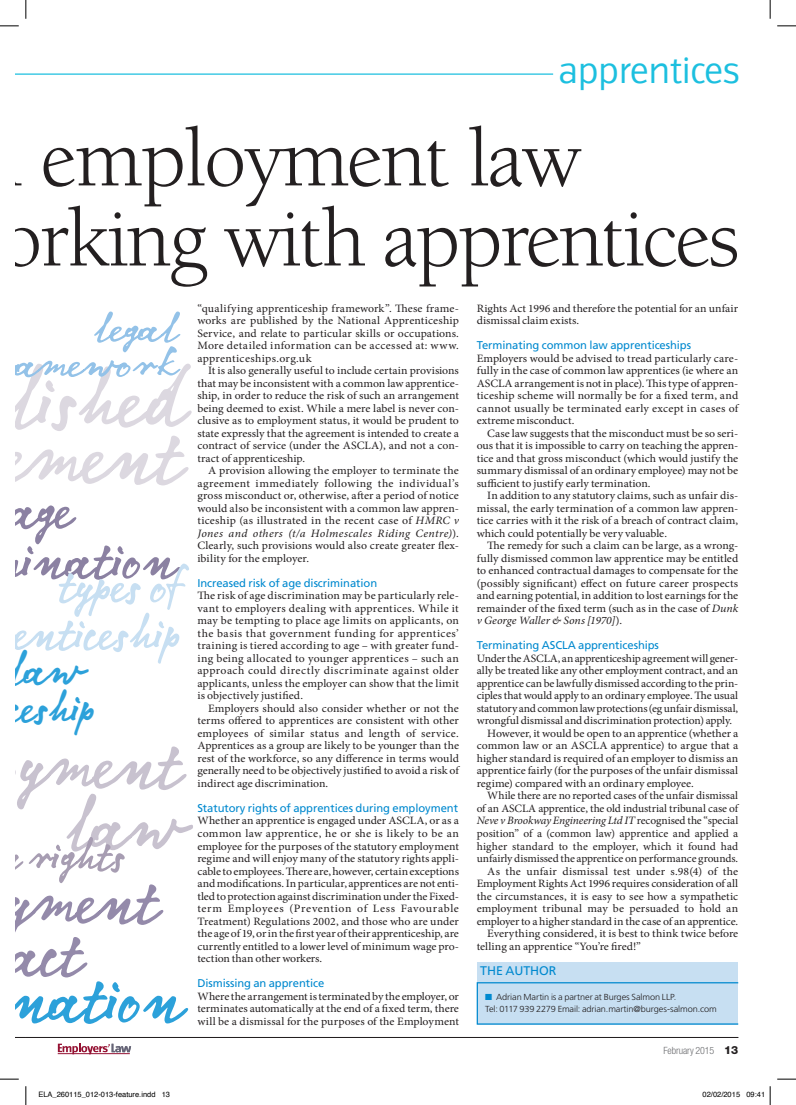
<style>
.page{position:relative;width:796px;height:1105px;background:#fff}
.page>*{position:absolute;margin:0;border:0;box-sizing:border-box;transform-origin:0 0}
.t1{font:85px/80px "Berkeley Std";letter-spacing:-.03em;color:#231f20}
.t2{font:47.5px/37.5px "Notec LT Pro";letter-spacing:-.01em;color:#2ca1da}
.t3{font:35px "Turmino";letter-spacing:.005em;color:#1cbfdf}
.t4{font:12.5px "Frutiger LT Pro";letter-spacing:-.005em;color:#0089cf}
.t5{font:11.25px/12.5px "Minion Pro";color:#231f20;text-align:justify;scale:1.05 1}
.t6{font:11.25px "Minion Pro";color:#231f20}
.t7{font:11.25px "Frutiger LT Pro";letter-spacing:-.005em;color:#0089cf}
.t8{font:11.25px "Minion Pro";letter-spacing:-.02em;color:#231f20;scale:1.05 1}
.t9{font:italic 11.25px "Minion Pro";letter-spacing:-.015em;color:#231f20}
.t10{font:11.25px "Minion Pro";letter-spacing:-.02em;color:#231f20}
.t11{font:11.25px "Minion Pro";letter-spacing:.02em;color:#231f20;scale:1.05 1}
.t12{font:300 condensed 10px "Helvetica Neue LT Pro";letter-spacing:-.01em;color:#6c6d70}
.t13{font:300 8.75px/12.5px "Frutiger LT Pro";letter-spacing:-.01em;color:#231f20;scale:1.05 1}
.t14{font:7.5px "Helvetica";color:#000}
.s1{font-style:italic}
.s2{font-style:normal}
.s3{color:#0089cf}
.s4{font-weight:800;font-stretch:normal;font-size:11.25px;color:#231f20}
</style>
<div class="page">
<svg style="left:58px;top:1043px;width:73px;height:10px"></svg>
<hr style="left:15px;top:73px;width:538px;height:2px;background:#1cbfdf">
<hr style="left:26px;top:1036px;width:712px;height:1px;background:#231f20">
<div style="left:477px;top:961px;width:260px;height:63px;background:#c7dff2"></div>
<div style="left:477px;top:981px;width:262px;height:43px;border:1px solid #0089cf"></div>
<svg style="left:15px;top:311px;width:177px;height:352px"></svg>
<svg style="left:15px;top:746px;width:178px;height:277px"></svg>
<svg style="left:0;top:25px;width:19px;height:2px"></svg>
<svg style="left:777px;top:25px;width:19px;height:2px"></svg>
<svg style="left:0;top:1078px;width:19px;height:1px"></svg>
<svg style="left:777px;top:1078px;width:19px;height:1px"></svg>
<svg style="left:25px;top:0;width:2px;height:19px"></svg>
<svg style="left:25px;top:1086px;width:2px;height:18px"></svg>
<svg style="left:769px;top:0;width:2px;height:19px"></svg>
<svg style="left:769px;top:1086px;width:2px;height:18px"></svg>
<h3 class="t3" style="left:559px;top:49px;width:183px">apprentices</h3>
<h1 class="t1" style="left:1px;top:120px;width:740px">l employment law orking with apprentices</h1>
<p class="t5" style="left:477px;top:301px;width:251px">Rights Act 1996 and therefore the potential for an unfair dismissal claim exists.</p>
<p class="t7" style="left:477px;top:338px;width:216px">Terminating common law apprenticeships</p>
<p class="t5" style="left:477px;top:351px;width:251px">Employers would be advised to tread particularly care&shy;fully in the case of common law apprentices (ie where an ASCLA arrangement is not in place). This type of appren&shy;ticeship scheme will normally be for a fixed term, and cannot usually be terminated early except in cases of extreme misconduct.</p>
<p class="t5" style="left:477px;top:426px;width:251px;text-indent:11px">Case law suggests that the misconduct must be so seri&shy;ous that it is impossible to carry on teaching the appren&shy;tice and that gross misconduct (which would justify the summary dismissal of an ordinary employee) may not be sufficient to justify early termination.</p>
<p class="t5" style="left:477px;top:489px;width:251px;text-indent:11px">In addition to any statutory claims, such as unfair dis&shy;missal, the early termination of a common law appren&shy;tice carries with it the risk of a breach of contract claim, which could potentially be very valuable.</p>
<p class="t5" style="left:477px;top:539px;width:251px;text-indent:11px">The remedy for such a claim can be large, as a wrong&shy;fully dismissed common law apprentice may be entitled to enhanced contractual damages to compensate for the (possibly significant) effect on future career prospects and earning potential, in addition to lost earnings for the remainder of the fixed term (such as in the case of <span class="s1">Dunk v George Waller &amp; Sons [1970]</span>).</p>
<p class="t7" style="left:477px;top:638px;width:184px">Terminating ASCLA apprenticeships</p>
<p class="t10" style="left:477px;top:650px;width:263px">Under the ASCLA, an apprenticeship agreement will gener-</p>
<p class="t6" style="left:477px;top:663px;width:263px">ally be treated like any other employment contract, and an</p>
<p class="t6" style="left:477px;top:675px;width:263px">apprentice can be lawfully dismissed according to the prin-</p>
<p class="t6" style="left:477px;top:688px;width:263px">ciples that would apply to an ordinary employee. The usual</p>
<p class="t6" style="left:477px;top:700px;width:263px">statutory and common law protections (eg unfair dismissal,</p>
<p class="t6" style="left:477px;top:713px;width:257px">wrongful dismissal and discrimination protection) apply.</p>
<p class="t5" style="left:487px;top:726px;width:240px">However, it would be open to an apprentice (whether a</p>
<p class="t5" style="left:477px;top:739px;width:251px">common law or an ASCLA apprentice) to argue that a</p>
<p class="t5" style="left:477px;top:751px;width:251px">higher standard is required of an employer to dismiss an</p>
<p class="t5" style="left:477px;top:764px;width:251px">apprentice fairly (for the purposes of the unfair dismissal</p>
<p class="t5" style="left:477px;top:776px;width:208px">regime) compared with an ordinary employee.</p>
<p class="t6" style="left:487px;top:788px;width:252px">While there are no reported cases of the unfair dismissal</p>
<p class="t6" style="left:477px;top:800px;width:263px">of an ASCLA apprentice, the old industrial tribunal case of</p>
<p class="t9" style="left:477px;top:812px;width:263px">Neve v Brookway Engineering Ltd IT <span class="s2">recognised the “special</span></p>
<p class="t6" style="left:477px;top:825px;width:263px">position” of a (common law) apprentice and applied a</p>
<p class="t6" style="left:477px;top:838px;width:263px">higher standard to the employer, which it found had</p>
<p class="t6" style="left:477px;top:850px;width:263px">unfairly dismissed the apprentice on performance grounds.</p>
<p class="t11" style="left:487px;top:863px;width:240px">As the unfair dismissal test under s.98(4) of the</p>
<p class="t8" style="left:477px;top:875px;width:251px">Employment Rights Act 1996 requires consideration of all</p>
<p class="t5" style="left:477px;top:889px;width:250px">the circumstances, it is easy to see how a sympathetic</p>
<p class="t5" style="left:477px;top:901px;width:251px">employment tribunal may be persuaded to hold an</p>
<p class="t8" style="left:477px;top:913px;width:251px">employer to a higher standard in the case of an apprentice.</p>
<p class="t5" style="left:487px;top:926px;width:240px">Everything considered, it is best to think twice before</p>
<p class="t5" style="left:477px;top:939px;width:158px">telling an apprentice “You’re fired!”</p>
<p class="t4" style="left:480px;top:963px;width:78px">The author</p>
<p class="t13" style="left:485px;top:990px;width:222px"><span class="s3">■</span> Adrian Martin is a partner at Burges Salmon LLP.<br>Tel: 0117 939 2279 Email: adrian.martin@burges-salmon.com</p>
<p class="t5" style="left:197px;top:301px;width:251px">“qualifying apprenticeship framework”. These frame&shy;works are published by the National Apprenticeship Service, and relate to particular skills or occupations.<br>More detailed information can be accessed at: www. apprenticeships.org.uk</p>
<p class="t5" style="left:197px;top:364px;width:251px;text-indent:11px">It is also generally useful to include certain provisions that may be inconsistent with a common law apprentice&shy;ship, in order to reduce the risk of such an arrangement being deemed to exist. While a mere label is never con&shy;clusive as to employment status, it would be prudent to state expressly that the agreement is intended to create a contract of service (under the ASCLA), and not a con&shy;tract of apprenticeship.</p>
<p class="t5" style="left:197px;top:464px;width:251px;text-indent:11px">A provision allowing the employer to terminate the agreement immediately following the individual’s gross misconduct or, otherwise, after a period of notice would also be inconsistent with a common law appren&shy;ticeship (as illustrated in the recent case of <span class="s1">HMRC v Jones and others (t/a Holmescales Riding Centre)</span>).<br>Clearly, such provisions would also create greater flex&shy;ibility for the employer.</p>
<p class="t7" style="left:197px;top:576px;width:181px">Increased risk of age discrimination</p>
<p class="t5" style="left:197px;top:589px;width:251px">The risk of age discrimination may be particularly rele&shy;vant to employers dealing with apprentices. While it may be tempting to place age limits on applicants, on the basis that government funding for apprentices’ training is tiered according to age – with greater fund&shy;ing being allocated to younger apprentices – such an approach could directly discriminate against older applicants, unless the employer can show that the limit is objectively justified.</p>
<p class="t5" style="left:197px;top:701px;width:251px;text-indent:11px">Employers should also consider whether or not the terms offered to apprentices are consistent with other employees of similar status and length of service.<br>Apprentices as a group are likely to be younger than the rest of the workforce, so any difference in terms would generally need to be objectively justified to avoid a risk of indirect age discrimination.</p>
<p class="t7" style="left:197px;top:801px;width:262px">Statutory rights of apprentices during employment</p>
<p class="t5" style="left:197px;top:814px;width:251px">Whether an apprentice is engaged under ASCLA, or as a common law apprentice, he or she is likely to be an employee for the purposes of the statutory employment regime and will enjoy many of the statutory rights appli&shy;cable to employees. There are, however, certain exceptions and modifications. In particular, apprentices are not enti&shy;tled to protection against discrimination under the Fixed&shy;term Employees (Prevention of Less Favourable Treatment) Regulations 2002, and those who are under the age of 19, or in the first year of their apprenticeship, are currently entitled to a lower level of minimum wage pro&shy;tection than other workers.</p>
<p class="t7" style="left:197px;top:976px;width:128px">Dismissing an apprentice</p>
<p class="t5" style="left:197px;top:989px;width:251px">Where the arrangement is terminated by the employer, or terminates automatically at the end of a fixed term, there will be a dismissal for the purposes of the Employment</p>
<h2 class="t2" style="left:-2px;top:647px;width:97px">law iceship</h2>
<p class="t12" style="left:663px;top:1044px;width:76px">February 2015 <span class="s4">13</span></p>
<p class="t14" style="left:38px;top:1088px;width:133px">ELA_260115_012-013-feature.indd 13</p>
<p class="t14" style="left:702px;top:1088px;width:64px">02/02/2015 09:41</p>
</div>
